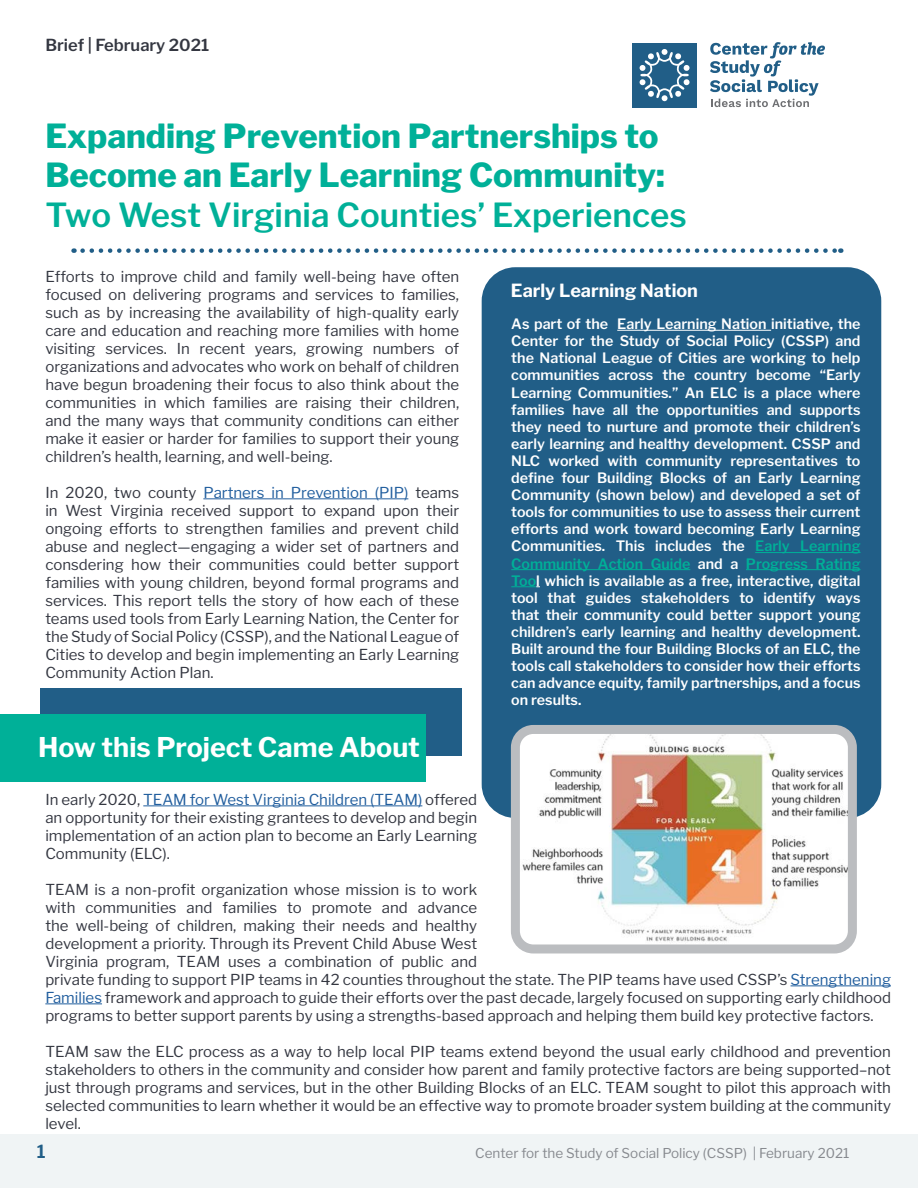
<style>
.page{position:relative;width:918px;height:1188px;background:#fff}
.page>*{position:absolute;margin:0;border:0;box-sizing:border-box;transform-origin:0 0}
.t1{font:800 33px/39.6px "Libre Franklin";color:#00b098}
.t2{font:600 33px "Libre Franklin";color:#00b098}
.t3{font:700 27px "Libre Franklin";color:#fff}
.t4{font:700 18px "Libre Franklin";color:#fff}
.t5{font:600 18px "Libre Franklin";color:#215e87}
.t6{font:600 16.5px "Libre Franklin";color:#343741}
.t7{font:15px/18px "Libre Franklin";color:#343741;text-align:justify}
.t8{font:600 14.25px/17.1px "Libre Franklin";color:#fff;text-align:justify}
.t9{font:13.5px "Libre Franklin";color:#878a8f}
.s1{color:#215e9e}
.s2{color:#00b098}
</style>
<div class="page">
<div style="left:0;top:1134px;width:918px;height:54px;background:#f0f4f5"></div>
<hr style="left:203px;top:498px;width:205px;height:1px;background:#215e9e">
<div style="left:632px;top:43px;width:65px;height:64px;background:#215e87"></div>
<svg style="left:639px;top:49px;width:51px;height:52px"></svg>
<svg style="left:710px;top:42px;width:115px;height:65px"></svg>
<svg style="left:83px;top:248px;width:758px;height:5px"></svg>
<div style="left:40px;top:689px;width:421px;height:67px;background:#215e87"></div>
<div style="left:0;top:715px;width:425px;height:67px;background:#00b098"></div>
<hr style="left:143px;top:805px;width:279px;height:1px;background:#215e9e">
<hr style="left:791px;top:985px;width:100px;height:1px;background:#215e9e">
<hr style="left:45px;top:1003px;width:57px;height:1px;background:#215e9e">
<div style="left:482px;top:267px;width:399px;height:551px;background:#215e87;border-radius:34px"></div>
<hr style="left:617px;top:330px;width:154px;height:1px;background:#fff">
<hr style="left:755px;top:552px;width:106px;height:1px;background:#00b098">
<hr style="left:511px;top:569px;width:179px;height:1px;background:#00b098">
<hr style="left:746px;top:569px;width:115px;height:1px;background:#00b098">
<svg style="left:511px;top:586px;width:29px;height:1px"></svg>
<img style="left:521px;top:735px;width:326px;height:208px">
<div style="left:511px;top:725px;width:346px;height:228px;border:9px solid #bbbdc0;border-radius:18px"></div>
<p class="t6" style="left:45px;top:35px;width:165px">Brief | February 2021</p>
<h1 class="t1" style="left:45px;top:116px;width:621px">Expanding Prevention Partnerships to<br>Become an Early Learning Community:</h1>
<h1 class="t2" style="left:45px;top:195px;width:643px">Two West Virginia Counties’ Experiences</h1>
<p class="t7" style="left:45px;top:267px;width:415px">Efforts to improve child and family well-being have often focused on delivering programs and services to families, such as by increasing the availability of high-quality early care and education and reaching more families with home visiting services. In recent years, growing numbers of organizations and advocates who work on behalf of children have begun broadening their focus to also think about the communities in which families are raising their children, and the many ways that community conditions can either make it easier or harder for families to support their young children’s health, learning, and well-being.</p>
<p class="t7" style="left:45px;top:483px;width:415px">In 2020, two county <span class="s1">Partners in Prevention (PIP)</span> teams in West Virginia received support to expand upon their ongoing efforts to strengthen families and prevent child abuse and neglect—engaging a wider set of partners and consdering how their communities could better support families with young children, beyond formal programs and services. This report tells the story of how each of these teams used tools from Early Learning Nation, the Center for the Study of Social Policy (CSSP), and the National League of Cities to develop and begin implementing an Early Learning Community Action Plan.</p>
<p class="t4" style="left:511px;top:279px;width:189px">Early Learning Nation</p>
<p class="t8" style="left:511px;top:315px;width:351px">As part of the Early Learning Nation initiative, the Center for the Study of Social Policy (CSSP) and the National League of Cities are working to help communities across the country become “Early Learning Communities.” An ELC is a place where families have all the opportunities and supports they need to nurture and promote their children’s early learning and healthy development. CSSP and NLC worked with community representatives to define four Building Blocks of an Early Learning Community (shown below) and developed a set of tools for communities to use to assess their current efforts and work toward becoming Early Learning Communities. This includes the <span class="s2">Early Learning Community Action Guide</span> and a <span class="s2">Progress Rating Too</span>l which is available as a free, interactive, digital tool that guides stakeholders to identify ways that their community could better support young children’s early learning and healthy development.<br>Built around the four Building Blocks of an ELC, the tools call stakeholders to consider how their efforts can advance equity, family partnerships, and a focus on results.</p>
<h2 class="t3" style="left:38px;top:731px;width:383px">How this Project Came About</h2>
<p class="t7" style="left:45px;top:790px;width:433px">In early 2020, <span class="s1">TEAM for West Virginia Children (TEAM)</span> offered an opportunity for their existing grantees to develop and begin implementation of an action plan to become an Early Learning Community (ELC).</p>
<p class="t7" style="left:45px;top:880px;width:847px;text-align:left">TEAM is a non-profit organization whose mission is to work<br>with communities and families to promote and advance<br>the well-being of children, making their needs and healthy<br>development a priority. Through its Prevent Child Abuse West<br>Virginia program, TEAM uses a combination of public and<br>private funding to support PIP teams in 42 counties throughout the state. The PIP teams have used CSSP’s <span class="s1">Strengthening Families</span> framework and approach to guide their efforts over the past decade, largely focused on supporting early childhood programs to better support parents by using a strengths-based approach and helping them build key protective factors.</p>
<p class="t7" style="left:45px;top:1042px;width:847px">TEAM saw the ELC process as a way to help local PIP teams extend beyond the usual early childhood and prevention stakeholders to others in the community and consider how parent and family protective factors are being supported–not just through programs and services, but in the other Building Blocks of an ELC. TEAM sought to pilot this approach with selected communities to learn whether it would be an effective way to promote broader system building at the community level.</p>
<p class="t5" style="left:37px;top:1141px;width:10px">1</p>
<p class="t9" style="left:475px;top:1145px;width:376px">Center for the Study of Social Policy (CSSP) | February 2021</p>
</div>
